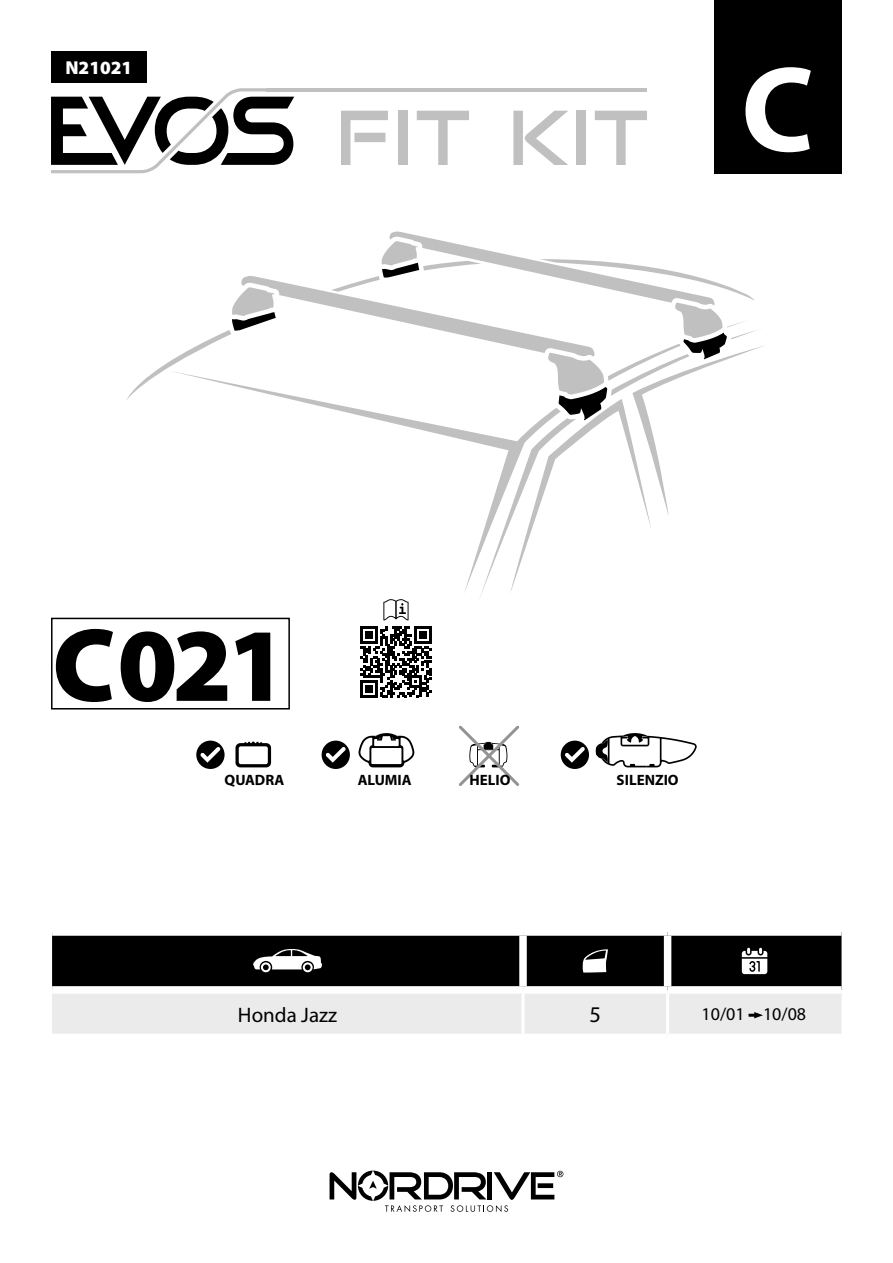
<style>
.page{position:relative;width:893px;height:1263px;background:#fff}
.page>*{position:absolute;margin:0;border:0;box-sizing:border-box;transform-origin:0 0}
.t1{font:900 105px "Myriad Pro";color:#000}
.t2{font:79.5px "Good Times";color:#c0c0c0}
.t3{font:22.5px "Myriad Pro";color:#000}
.t4{font:21px "Myriad Pro";color:#000}
.t5{font:900 18.75px "Myriad Pro";color:#fff}
.t6{font:18px "Myriad Pro";color:#000}
.t7{font:700 15px "Myriad Pro";color:#000}
</style>
<div class="page">
<svg style="left:382px;top:231px;width:145px;height:28px"></svg>
<svg style="left:126px;top:259px;width:639px;height:338px"></svg>
<div style="left:714px;top:0;width:128px;height:173px;background:#000"></div>
<svg style="left:330px;top:1170px;width:233px;height:42px"></svg>
<svg style="left:745px;top:67px;width:66px;height:85px"></svg>
<svg style="left:51px;top:88px;width:244px;height:85px"></svg>
<hr style="left:267px;top:88px;width:380px;height:4px;background:#c0c0c0">
<div style="left:51px;top:51px;width:96px;height:32px;background:#000"></div>
<svg style="left:361px;top:626px;width:70px;height:71px"></svg>
<svg style="left:383px;top:599px;width:26px;height:21px"></svg>
<div style="left:52px;top:936px;width:789px;height:50px;background:#000"></div>
<div style="left:519px;top:936px;width:8px;height:50px;background:#fff"></div>
<div style="left:664px;top:936px;width:7px;height:50px;background:#fff"></div>
<svg style="left:253px;top:949px;width:69px;height:23px"></svg>
<svg style="left:582px;top:949px;width:26px;height:23px"></svg>
<svg style="left:742px;top:948px;width:25px;height:26px"></svg>
<div style="left:52px;top:994px;width:789px;height:40px;background:#ebebeb"></div>
<svg style="left:596px;top:733px;width:101px;height:34px"></svg>
<svg style="left:358px;top:733px;width:56px;height:34px"></svg>
<svg style="left:235px;top:742px;width:36px;height:25px"></svg>
<div style="left:196px;top:741px;width:29px;height:28px;background:#000;border-radius:50%"></div>
<svg style="left:200px;top:747px;width:20px;height:16px"></svg>
<div style="left:322px;top:741px;width:28px;height:28px;background:#000;border-radius:50%"></div>
<svg style="left:326px;top:747px;width:20px;height:16px"></svg>
<div style="left:561px;top:741px;width:28px;height:28px;background:#000;border-radius:50%"></div>
<svg style="left:565px;top:747px;width:20px;height:16px"></svg>
<svg style="left:459px;top:725px;width:61px;height:61px"></svg>
<div style="left:51px;top:618px;width:239px;height:91px;border:2px solid #000"></div>
<p class="t5" style="left:65px;top:55px;width:68px">N21021</p>
<h2 class="t2" style="left:336px;top:100px;width:314px">FIT KIT</h2>
<h1 class="t1" style="left:52px;top:595px;width:237px">C021</h1>
<p class="t7" style="left:225px;top:770px;width:61px">QUADRA</p>
<p class="t7" style="left:358px;top:770px;width:56px">ALUMIA</p>
<p class="t7" style="left:469px;top:770px;width:43px">HELIO</p>
<p class="t7" style="left:617px;top:770px;width:64px">SILENZIO</p>
<h3 class="t4" style="left:238px;top:1001px;width:101px">Honda Jazz</h3>
<h3 class="t3" style="left:590px;top:1001px;width:13px">5</h3>
<p class="t6" style="left:702px;top:1003px;width:106px">10/01 10/08</p>
</div>
